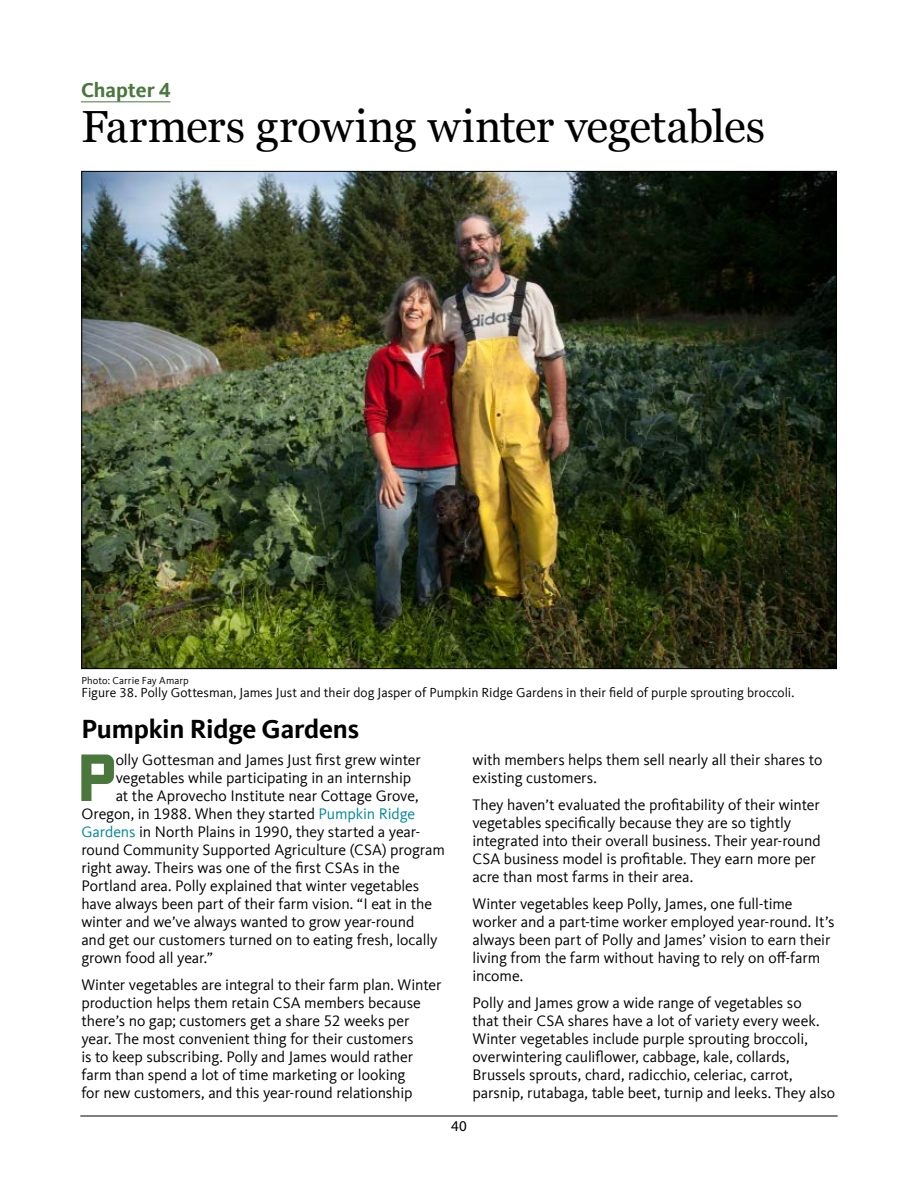
<style>
.page{position:relative;width:918px;height:1188px;background:#fff}
.page>*{position:absolute;margin:0;border:0;box-sizing:border-box;transform-origin:0 0}
.Body_Text1_dropcap{font:900 69.75px "Stratum 2";color:#4a773c}
.Chapter_Title{font:45px "Georgia";letter-spacing:-.015em;color:#000}
.Subhead_18{font:700 27px "Kievit Offc";letter-spacing:-.01em;color:#000}
.Chapter_Number{font:700 21px "Kievit Offc";color:#4a773c}
.Body_Text1{font:15.75px/18px "Kievit Offc";letter-spacing:-.005em;color:#000}
.Body_Text1_dropcap-2{font:15.75px "Kievit Offc";letter-spacing:-.005em;color:#000}
.t1{font:15px "Myriad Pro";color:#000}
.t2{font:13.5px "Kievit Offc";color:#000}
.Credit{font:10.5px "Kievit Offc";letter-spacing:.01em;color:#000}
.s1{color:#00859b}
</style>
<div class="page">
<hr style="left:80px;top:1116px;width:758px;height:1px;background:#000">
<hr style="left:81px;top:101px;width:90px;height:1px;background:#4a773c">
<img style="left:83px;top:173px;width:752px;height:494px">
<p class="Chapter_Number" style="left:81px;top:78px;width:91px">Chapter 4</p>
<p class="Chapter_Title" style="left:81px;top:94px;width:686px">Farmers growing winter vegetables</p>
<p class="Credit" style="left:81px;top:675px;width:109px">Photo: Carrie Fay Amarp</p>
<p class="t2" style="left:81px;top:685px;width:715px">Figure 38. Polly Gottesman, James Just and their dog Jasper of Pumpkin Ridge Gardens in their field of purple sprouting broccoli.</p>
<h2 class="Subhead_18" style="left:81px;top:713px;width:279px">Pumpkin Ridge Gardens</h2>
<p class="Body_Text1_dropcap" style="left:76px;top:727px;width:41px">P</p>
<p class="Body_Text1_dropcap-2" style="left:116px;top:751px;width:307px">olly Gottesman and James Just first grew winter</p>
<p class="Body_Text1" style="left:472px;top:751px;width:351px">with members helps them sell nearly all their shares to existing customers.</p>
<p class="Body_Text1" style="left:472px;top:796px;width:350px">They haven’t evaluated the profitability of their winter vegetables specifically because they are so tightly integrated into their overall business. Their year-round CSA business model is profitable. They earn more per acre than most farms in their area.</p>
<p class="Body_Text1" style="left:472px;top:895px;width:364px">Winter vegetables keep Polly, James, one full-time worker and a part-time worker employed year-round. It’s always been part of Polly and James’ vision to earn their living from the farm without having to rely on off-farm income.</p>
<p class="Body_Text1" style="left:472px;top:994px;width:364px">Polly and James grow a wide range of vegetables so<br>that their CSA shares have a lot of variety every week.<br>Winter vegetables include purple sprouting broccoli, overwintering cauliflower, cabbage, kale, collards, Brussels sprouts, chard, radicchio, celeriac, carrot, parsnip, rutabaga, table beet, turnip and leeks. They also</p>
<p class="Body_Text1_dropcap-2" style="left:116px;top:769px;width:297px">vegetables while participating in an internship</p>
<p class="Body_Text1_dropcap-2" style="left:116px;top:787px;width:305px">at the Aprovecho Institute near Cottage Grove,</p>
<p class="Body_Text1_dropcap-2" style="left:81px;top:805px;width:335px">Oregon, in 1988. When they started <span class="s1">Pumpkin Ridge</span></p>
<p class="Body_Text1_dropcap-2" style="left:81px;top:823px;width:340px"><span class="s1">Gardens</span> in North Plains in 1990, they started a year-</p>
<p class="Body_Text1_dropcap-2" style="left:81px;top:841px;width:365px">round Community Supported Agriculture (CSA) program</p>
<p class="Body_Text1_dropcap-2" style="left:81px;top:859px;width:320px">right away. Theirs was one of the first CSAs in the</p>
<p class="Body_Text1_dropcap-2" style="left:81px;top:877px;width:340px">Portland area. Polly explained that winter vegetables</p>
<p class="Body_Text1_dropcap-2" style="left:81px;top:895px;width:352px">have always been part of their farm vision. “I eat in the</p>
<p class="Body_Text1_dropcap-2" style="left:81px;top:913px;width:334px">winter and we’ve always wanted to grow year-round</p>
<p class="Body_Text1_dropcap-2" style="left:81px;top:931px;width:358px">and get our customers turned on to eating fresh, locally</p>
<p class="Body_Text1_dropcap-2" style="left:81px;top:949px;width:133px">grown food all year.”</p>
<p class="Body_Text1" style="left:81px;top:976px;width:362px">Winter vegetables are integral to their farm plan. Winter production helps them retain CSA members because there’s no gap; customers get a share 52 weeks per year. The most convenient thing for their customers<br>is to keep subscribing. Polly and James would rather farm than spend a lot of time marketing or looking<br>for new customers, and this year-round relationship</p>
<p class="t1" style="left:451px;top:1117px;width:17px">40</p>
</div>
